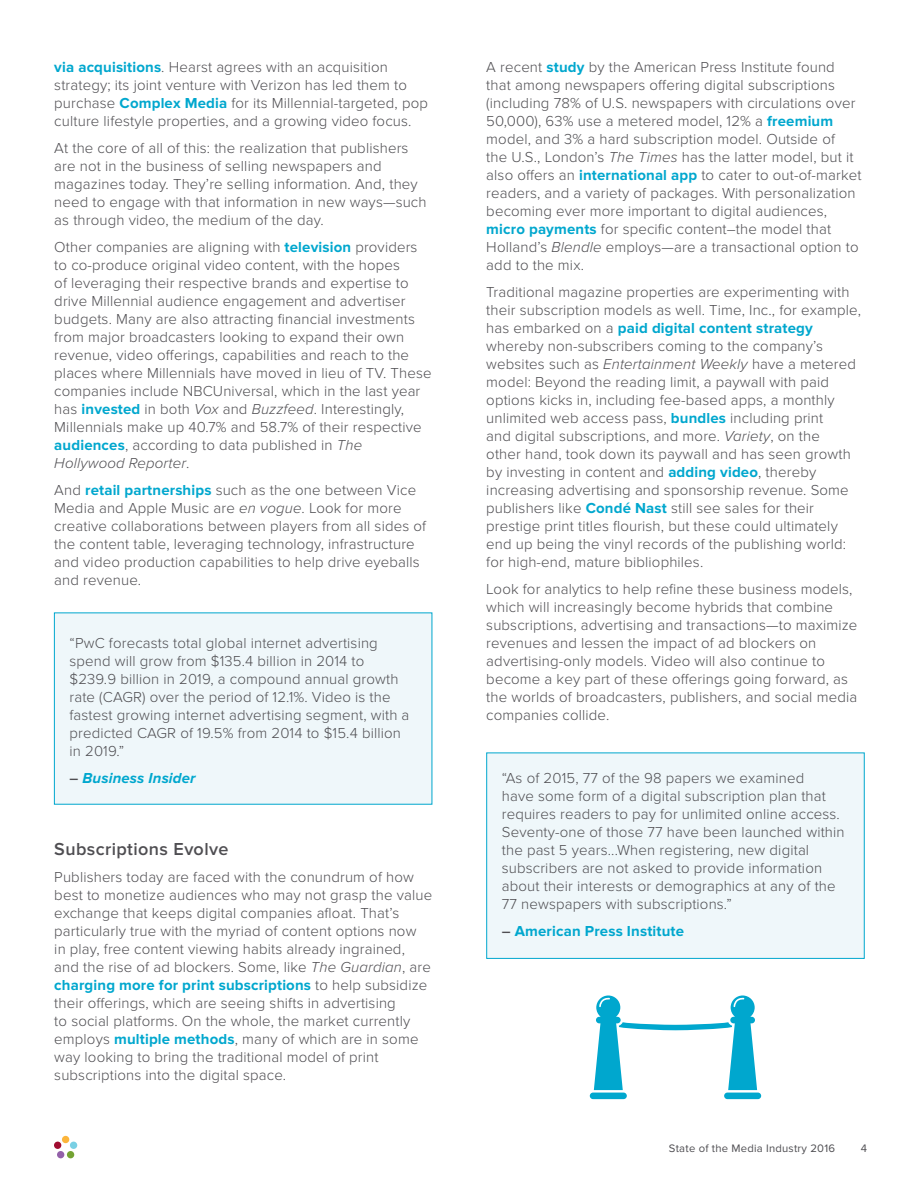
<style>
.page{position:relative;width:918px;height:1188px;background:#fff}
.page>*{position:absolute;margin:0;border:0;box-sizing:border-box;transform-origin:0 0}
.t1{font:600 18px "Proxima Nova";letter-spacing:.02em;color:#4f4e52}
.t2{font:300 15px/18px "Proxima Nova";letter-spacing:.01em;color:#4f4e52}
.t3{font:700 15px "Proxima Nova";letter-spacing:.01em;color:#00a7ce}
.t4{font:italic 700 15px "Proxima Nova";letter-spacing:.01em;color:#00a7ce}
.t5{font:11.25px "Proxima Nova";letter-spacing:.02em;color:#4f4e52}
.s1{font-weight:700;color:#00a7ce}
.s2{font-style:italic}
.s3{font-weight:600;font-style:normal;color:#4f4e52}
.s4{font-weight:600;color:#4f4e52}
</style>
<div class="page">
<div style="left:62px;top:1136px;width:7px;height:7px;background:#fcb53b;border-radius:50%"></div>
<div style="left:54px;top:1142px;width:7px;height:7px;background:#a00c30;border-radius:50%"></div>
<div style="left:57px;top:1151px;width:7px;height:7px;background:#9361a9;border-radius:50%"></div>
<div style="left:67px;top:1151px;width:7px;height:7px;background:#74a333;border-radius:50%"></div>
<div style="left:70px;top:1142px;width:7px;height:7px;background:#7ad0e4;border-radius:50%"></div>
<div style="left:54px;top:613px;width:378px;height:192px;background:#eff7fa"></div>
<div style="left:486px;top:753px;width:379px;height:206px;background:#eff7fa;border:1px solid #00a7ce"></div>
<div style="left:590px;top:1093px;width:37px;height:6px;background:#00a7ce;border-radius:3px"></div>
<div style="left:724px;top:1093px;width:37px;height:6px;background:#00a7ce;border-radius:3px"></div>
<svg style="left:594px;top:995px;width:163px;height:95px"></svg>
<p class="t2" style="left:54px;top:58px;width:375px"><span class="s1">via acquisitions</span>. Hearst agrees with an acquisition strategy; its joint venture with Verizon has led them to purchase <span class="s1">Complex Media</span> for its Millennial-targeted, pop culture lifestyle properties, and a growing video focus.</p>
<p class="t2" style="left:54px;top:139px;width:374px">At the core of all of this: the realization that publishers are not in the business of selling newspapers and magazines today. They’re selling information. And, they need to engage with that information in new ways—such as through video, the medium of the day.</p>
<p class="t2" style="left:54px;top:238px;width:379px">Other companies are aligning with <span class="s1">television</span> providers to co-produce original video content, with the hopes<br>of leveraging their respective brands and expertise to drive Millennial audience engagement and advertiser budgets. Many are also attracting financial investments from major broadcasters looking to expand their own revenue, video offerings, capabilities and reach to the places where Millennials have moved in lieu of TV. These companies include NBCUniversal, which in the last year has <span class="s1">invested</span> in both <span class="s2">Vox</span> and <span class="s2">Buzzfeed</span>. Interestingly, Millennials make up 40.7% and 58.7% of their respective <span class="s1">audiences</span>, according to data published in <span class="s2">The Hollywood Reporter</span>.</p>
<p class="t2" style="left:54px;top:481px;width:373px">And <span class="s1">retail partnerships</span> such as the one between Vice Media and Apple Music are <span class="s2">en vogue</span>. Look for more creative collaborations between players from all sides of the content table, leveraging technology, infrastructure and video production capabilities to help drive eyeballs and revenue.</p>
<p class="t2" style="left:486px;top:58px;width:377px">A recent <span class="s1">study</span> by the American Press Institute found that among newspapers offering digital subscriptions (including 78% of U.S. newspapers with circulations over 50,000), 63% use a metered model, 12% a <span class="s1">freemium </span>model, and 3% a hard subscription model. Outside of<br>the U.S., London’s <span class="s2">The Times</span> has the latter model, but it also offers an <span class="s1">international app</span> to cater to out-of-market readers, and a variety of packages. With personalization becoming ever more important to digital audiences, <span class="s1">micro payments</span> for specific content–the model that Holland’s <span class="s2">Blendle</span> employs—are a transactional option to add to the mix.</p>
<p class="t2" style="left:486px;top:283px;width:376px">Traditional magazine properties are experimenting with their subscription models as well. Time, Inc., for example, has embarked on a <span class="s1">paid digital content strategy </span>whereby non-subscribers coming to the company’s websites such as <span class="s2">Entertainment Weekly</span> have a metered model: Beyond the reading limit, a paywall with paid options kicks in, including fee-based apps, a monthly unlimited web access pass, <span class="s1">bundles</span> including print<br>and digital subscriptions, and more. <span class="s2">Variety</span>, on the<br>other hand, took down its paywall and has seen growth by investing in content and <span class="s1">adding video</span>, thereby increasing advertising and sponsorship revenue. Some publishers like <span class="s1">Condé Nast</span> still see sales for their prestige print titles flourish, but these could ultimately end up being the vinyl records of the publishing world: for high-end, mature bibliophiles.</p>
<p class="t2" style="left:486px;top:580px;width:373px">Look for analytics to help refine these business models, which will increasingly become hybrids that combine subscriptions, advertising and transactions—to maximize revenues and lessen the impact of ad blockers on advertising-only models. Video will also continue to become a key part of these offerings going forward, as the worlds of broadcasters, publishers, and social media companies collide.</p>
<p class="t2" style="left:69px;top:634px;width:341px">“PwC forecasts total global internet advertising spend will grow from $135.4 billion in 2014 to $239.9 billion in 2019, a compound annual growth rate (CAGR) over the period of 12.1%. Video is the fastest growing internet advertising segment, with a predicted CAGR of 19.5% from 2014 to $15.4 billion in 2019.”</p>
<p class="t4" style="left:69px;top:770px;width:128px"><span class="s3">–</span> Business Insider</p>
<p class="t2" style="left:502px;top:769px;width:344px">“As of 2015, 77 of the 98 papers we examined<br>have some form of a digital subscription plan that requires readers to pay for unlimited online access.<br>Seventy-one of those 77 have been launched within the past 5 years...When registering, new digital subscribers are not asked to provide information about their interests or demographics at any of the 77 newspapers with subscriptions.”</p>
<p class="t3" style="left:502px;top:922px;width:184px"><span class="s4">–</span> American Press Institute</p>
<p class="t1" style="left:54px;top:839px;width:176px">Subscriptions Evolve</p>
<p class="t2" style="left:54px;top:868px;width:379px">Publishers today are faced with the conundrum of how best to monetize audiences who may not grasp the value exchange that keeps digital companies afloat. That’s particularly true with the myriad of content options now<br>in play, free content viewing habits already ingrained, and the rise of ad blockers. Some, like <span class="s2">The Guardian</span>, are <span class="s1">charging more for print subscriptions</span> to help subsidize their offerings, which are seeing shifts in advertising<br>to social platforms. On the whole, the market currently employs <span class="s1">multiple methods</span>, many of which are in some way looking to bring the traditional model of print subscriptions into the digital space.</p>
<p class="t5" style="left:669px;top:1142px;width:168px">State of the Media Industry 2016</p>
<p class="t5" style="left:861px;top:1142px;width:8px">4</p>
</div>
